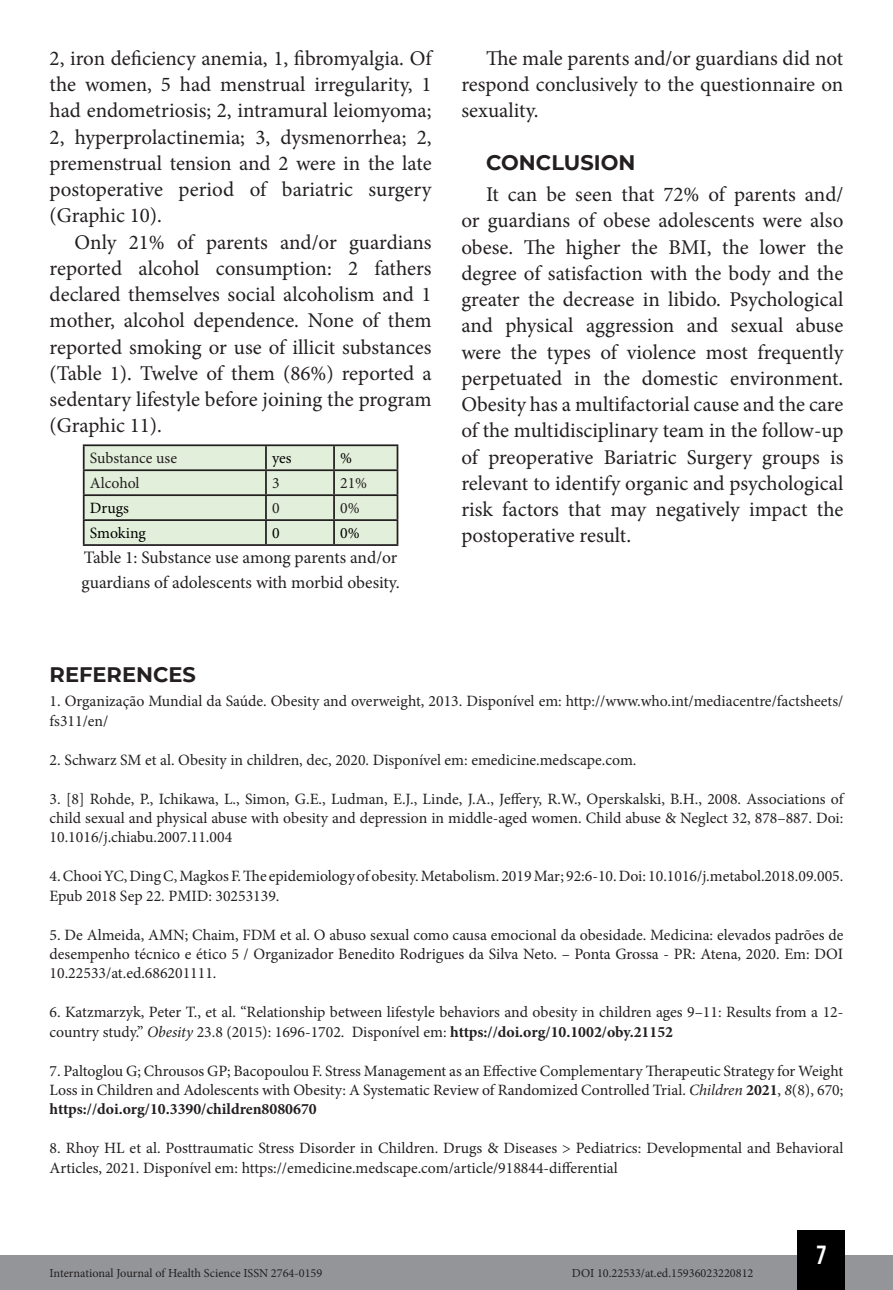
<style>
.page{position:relative;width:893px;height:1290px;background:#fff}
.page>*{position:absolute;margin:0;border:0;box-sizing:border-box;transform-origin:0 0}
.t1{font:26.25px "Bebas Kai";color:#fff}
.TXT{font:21px/26.2px "Minion Pro";color:#231f20;text-align:justify}
.TITULO{font:700 21px "Montserrat";color:#231f20}
.TITULO_REFERENCIA{font:700 21px "Montserrat";color:#231f20}
.Info_Imagem{font:17.5px/24.5px "Minion Pro";letter-spacing:-.005em;color:#231f20}
.Referencias{font:15.75px/19.2px "Minion Pro";color:#231f20}
.Tabela{font:15.75px "Minion Pro";letter-spacing:-.005em;color:#231f20}
.Tabela-2{font:15.75px "Minion Pro";color:#000}
.t2{font:12.25px "Minion Pro";color:#231f20}
.s1{font-style:italic}
.s2{font-weight:700}
</style>
<div class="page">
<div style="left:0;top:1255px;width:893px;height:35px;background:#939598"></div>
<div style="left:797px;top:1230px;width:48px;height:60px;background:#000"></div>
<hr style="left:83px;top:444px;width:183px;height:2px;background:#231f20">
<hr style="left:266px;top:444px;width:68px;height:2px;background:#231f20">
<hr style="left:334px;top:444px;width:64px;height:2px;background:#231f20">
<hr style="left:83px;top:469px;width:183px;height:2px;background:#231f20">
<hr style="left:83px;top:494px;width:183px;height:2px;background:#231f20">
<hr style="left:83px;top:519px;width:183px;height:2px;background:#231f20">
<hr style="left:83px;top:544px;width:183px;height:2px;background:#231f20">
<hr style="left:266px;top:544px;width:68px;height:2px;background:#231f20">
<hr style="left:334px;top:544px;width:64px;height:2px;background:#231f20">
<hr style="left:83px;top:446px;width:2px;height:23px;background:#231f20">
<hr style="left:83px;top:471px;width:2px;height:23px;background:#231f20">
<hr style="left:83px;top:496px;width:2px;height:23px;background:#231f20">
<hr style="left:83px;top:521px;width:2px;height:23px;background:#231f20">
<svg style="left:84px;top:445px;width:314px;height:100px;background:#d1dcc9"></svg>
<p class="TXT" style="left:50px;top:45px;width:383px">2, iron deficiency anemia, 1, fibromyalgia. Of the women, 5 had menstrual irregularity, 1 had endometriosis; 2, intramural leiomyoma; 2, hyperprolactinemia; 3, dysmenorrhea; 2, premenstrual tension and 2 were in the late postoperative period of bariatric surgery (Graphic 10).</p>
<p class="TXT" style="left:50px;top:229px;width:384px;text-indent:25px">Only 21% of parents and/or guardians reported alcohol consumption: 2 fathers declared themselves social alcoholism and 1 mother, alcohol dependence. None of them reported smoking or use of illicit substances (Table 1). Twelve of them (86%) reported a sedentary lifestyle before joining the program (Graphic 11).</p>
<p class="Tabela" style="left:90px;top:448px;width:89px">Substance use</p>
<p class="Tabela-2" style="left:272px;top:448px;width:21px">yes</p>
<p class="Tabela-2" style="left:340px;top:448px;width:13px">%</p>
<p class="Tabela" style="left:90px;top:473px;width:51px">Alcohol</p>
<p class="Tabela" style="left:272px;top:473px;width:9px">3</p>
<p class="Tabela" style="left:340px;top:473px;width:29px">21%</p>
<p class="Tabela-2" style="left:90px;top:498px;width:41px">Drugs</p>
<p class="Tabela" style="left:272px;top:498px;width:9px">0</p>
<p class="Tabela" style="left:340px;top:498px;width:21px">0%</p>
<p class="Tabela-2" style="left:90px;top:523px;width:58px">Smoking</p>
<p class="Tabela-2" style="left:272px;top:523px;width:9px">0</p>
<p class="Tabela-2" style="left:340px;top:523px;width:21px">0%</p>
<p class="Info_Imagem" style="left:82px;top:546px;width:320px">Table 1: Substance use among parents and/or guardians of adolescents with morbid obesity.</p>
<p class="TXT" style="left:461px;top:45px;width:383px;text-indent:25px">The male parents and/or guardians did not respond conclusively to the questionnaire on sexuality.</p>
<p class="TITULO" style="left:486px;top:147px;width:151px">CONCLUSION</p>
<p class="TXT" style="left:461px;top:181px;width:384px;text-indent:25px">It can be seen that 72% of parents and/ or guardians of obese adolescents were also obese. The higher the BMI, the lower the degree of satisfaction with the body and the greater the decrease in libido. Psychological and physical aggression and sexual abuse were the types of violence most frequently perpetuated in the domestic environment.<br>Obesity has a multifactorial cause and the care of the multidisciplinary team in the follow-up of preoperative Bariatric Surgery groups is relevant to identify organic and psychological risk factors that may negatively impact the postoperative result.</p>
<p class="TITULO_REFERENCIA" style="left:50px;top:659px;width:148px">REFERENCES</p>
<p class="Referencias" style="left:50px;top:692px;width:795px">1. Organização Mundial da Saúde. Obesity and overweight, 2013. Disponível em: http://www.who.int/mediacentre/factsheets/ fs311/en/</p>
<p class="Referencias" style="left:50px;top:750px;width:588px">2. Schwarz SM et al. Obesity in children, dec, 2020. Disponível em: emedicine.medscape.com.</p>
<p class="Referencias" style="left:50px;top:789px;width:795px;text-align:justify">3. [8] Rohde, P., Ichikawa, L., Simon, G.E., Ludman, E.J., Linde, J.A., Jeffery, R.W., Operskalski, B.H., 2008. Associations of child sexual and physical abuse with obesity and depression in middle-aged women. Child abuse &amp; Neglect 32, 878–887. Doi:<br>10.1016/j.chiabu.2007.11.004</p>
<p class="Referencias" style="left:50px;top:867px;width:795px">4. Chooi YC, Ding C, Magkos F. The epidemiology of obesity. Metabolism. 2019 Mar; 92:6-10. Doi: 10.1016/j.metabol.2018.09.005.<br>Epub 2018 Sep 22. PMID: 30253139.</p>
<p class="Referencias" style="left:50px;top:925px;width:795px;text-align:justify">5. De Almeida, AMN; Chaim, FDM et al. O abuso sexual como causa emocional da obesidade. Medicina: elevados padrões de desempenho técnico e ético 5 / Organizador Benedito Rodrigues da Silva Neto. – Ponta Grossa - PR: Atena, 2020. Em: DOI 10.22533/at.ed.686201111.</p>
<p class="Referencias" style="left:50px;top:1003px;width:795px">6. Katzmarzyk, Peter T., et al. “Relationship between lifestyle behaviors and obesity in children ages 9–11: Results from a 12‐ country study.” <span class="s1">Obesity</span> 23.8 (2015): 1696-1702. Disponível em: <span class="s2">https://doi.org/10.1002/oby.21152</span></p>
<p class="Referencias" style="left:50px;top:1061px;width:795px;text-align:justify">7. Paltoglou G; Chrousos GP; Bacopoulou F. Stress Management as an Effective Complementary Therapeutic Strategy for Weight Loss in Children and Adolescents with Obesity: A Systematic Review of Randomized Controlled Trial. <span class="s1">Children</span> <span class="s2">2021</span>, <span class="s1">8</span>(8), 670; <span class="s2">https://doi.org/10.3390/children8080670</span></p>
<p class="Referencias" style="left:50px;top:1139px;width:795px">8. Rhoy HL et al. Posttraumatic Stress Disorder in Children. Drugs &amp; Diseases &gt; Pediatrics: Developmental and Behavioral<br>Articles, 2021. Disponível em: https://emedicine.medscape.com/article/918844-differential</p>
<p class="t2" style="left:50px;top:1265px;width:274px">International Journal of Health Science ISSN 2764-0159</p>
<p class="t2" style="left:572px;top:1265px;width:183px">DOI 10.22533/at.ed.15936023220812</p>
<h1 class="t1" style="left:817px;top:1241px;width:11px">7</h1>
</div>
